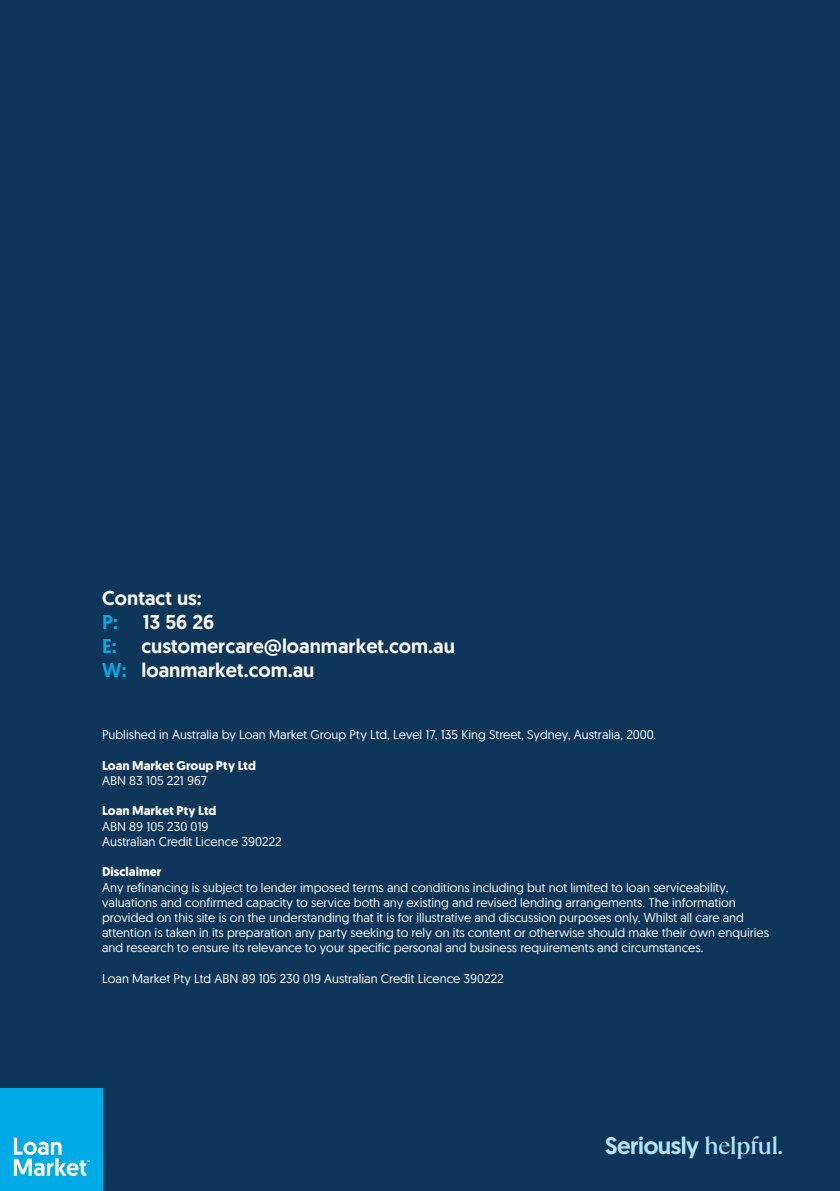
<style>
.page{position:relative;width:840px;height:1191px;background:#fff}
.page>*{position:absolute;margin:0;border:0;box-sizing:border-box;transform-origin:0 0}
.t1{font:500 24px "Geomanist";letter-spacing:-.02em;color:#b4e3f7}
.t2{font:500 20px/24px "Geomanist";color:#fafaf5}
.t3{font:12.6px/15.2px "Geomanist";color:#fafaf5}
.t4{font:700 12.6px "Geomanist";color:#fafaf5}
.s1{color:#00abe5}
.s2{font-family:"TT Ramillas"}
</style>
<div class="page">
<div style="left:0;top:0;width:839px;height:1191px;background:#0e365b"></div>
<div style="left:0;top:1089px;width:102px;height:102px;background:#00abe5"></div>
<svg style="left:14px;top:1137px;width:76px;height:39px"></svg>
<h2 class="t2" style="left:102px;top:586px;width:354px">Contact us:<br><span class="s1">P:</span> 13 56 26<br><span class="s1">E:</span> customercare@loanmarket.com.au<br><span class="s1">W:</span> loanmarket.com.au</h2>
<p class="t3" style="left:102px;top:727px;width:555px">Published in Australia by Loan Market Group Pty Ltd, Level 17, 135 King Street, Sydney, Australia, 2000.</p>
<p class="t4" style="left:102px;top:757px;width:155px">Loan Market Group Pty Ltd</p>
<p class="t3" style="left:102px;top:772px;width:106px">ABN 83 105 221 967</p>
<p class="t4" style="left:102px;top:802px;width:116px">Loan Market Pty Ltd</p>
<p class="t3" style="left:102px;top:818px;width:181px">ABN 89 105 230 019<br>Australian Credit Licence 390222</p>
<p class="t4" style="left:102px;top:863px;width:61px">Disclaimer</p>
<p class="t3" style="left:102px;top:879px;width:668px">Any refinancing is subject to lender imposed terms and conditions including but not limited to loan serviceability, valuations and confirmed capacity to service both any existing and revised lending arrangements. The information provided on this site is on the understanding that it is for illustrative and discussion purposes only. Whilst all care and attention is taken in its preparation any party seeking to rely on its content or otherwise should make their own enquiries and research to ensure its relevance to your specific personal and business requirements and circumstances.</p>
<p class="t3" style="left:102px;top:970px;width:403px">Loan Market Pty Ltd ABN 89 105 230 019 Australian Credit Licence 390222</p>
<h1 class="t1" style="left:604px;top:1129px;width:179px">Seriously <span class="s2">helpful.</span></h1>
</div>
